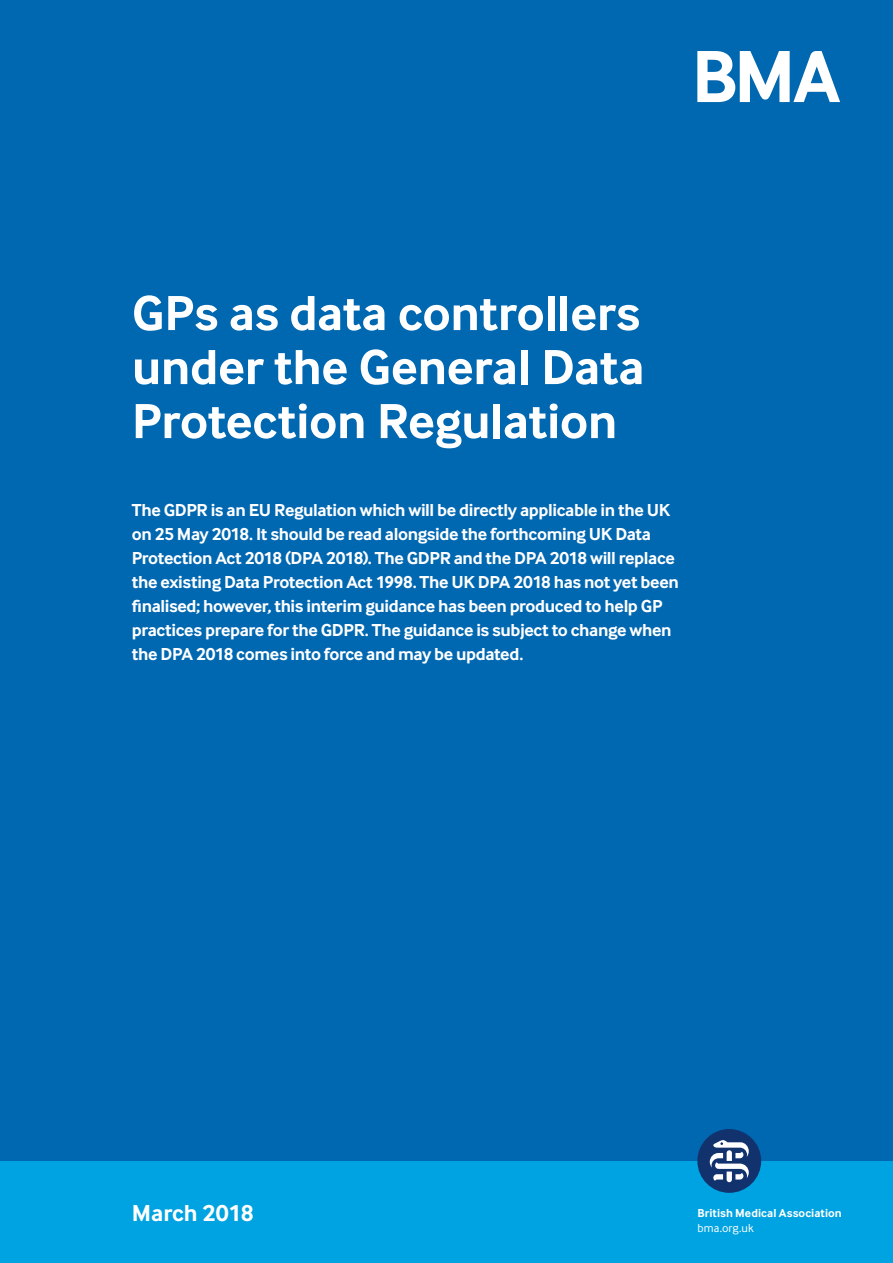
<style>
.page{position:relative;width:893px;height:1263px;background:#fff}
.page>*{position:absolute;margin:0;border:0;box-sizing:border-box;transform-origin:0 0}
.t1{font:700 51px/54px "Inter Face";letter-spacing:-.005em;color:#fff;text-align:justify}
.t2{font:700 24px "Inter Face";letter-spacing:-.005em;color:#fff}
.t3{font:700 18px/24px "Inter Face";letter-spacing:-.02em;color:#fff}
.t4{font:700 12px "Inter Face";letter-spacing:.01em;color:#fff}
.t5{font:12px "Inter Face";letter-spacing:.01em;color:#fff}
</style>
<div class="page">
<div style="left:0;top:0;width:893px;height:1161px;background:#0067b1"></div>
<div style="left:0;top:1161px;width:893px;height:102px;background:#00a3e1"></div>
<div style="left:697px;top:1129px;width:64px;height:64px;background:#12326e;border-radius:50%"></div>
<svg style="left:710px;top:1140px;width:39px;height:42px"></svg>
<svg style="left:697px;top:51px;width:143px;height:51px"></svg>
<h1 class="t1" style="left:132px;top:286px;width:514px">GPs as data controllers under the General Data Protection Regulation</h1>
<p class="t3" style="left:132px;top:498px;width:549px">The GDPR is an EU Regulation which will be directly applicable in the UK on 25 May 2018. It should be read alongside the forthcoming UK Data Protection Act 2018 (DPA 2018). The GDPR and the DPA 2018 will replace the existing Data Protection Act 1998. The UK DPA 2018 has not yet been finalised; however, this interim guidance has been produced to help GP practices prepare for the GDPR. The guidance is subject to change when the DPA 2018 comes into force and may be updated.</p>
<h2 class="t2" style="left:132px;top:1199px;width:124px">March 2018</h2>
<p class="t4" style="left:697px;top:1206px;width:146px">British Medical Association</p>
<p class="t5" style="left:697px;top:1221px;width:58px">bma.org.uk</p>
</div>
